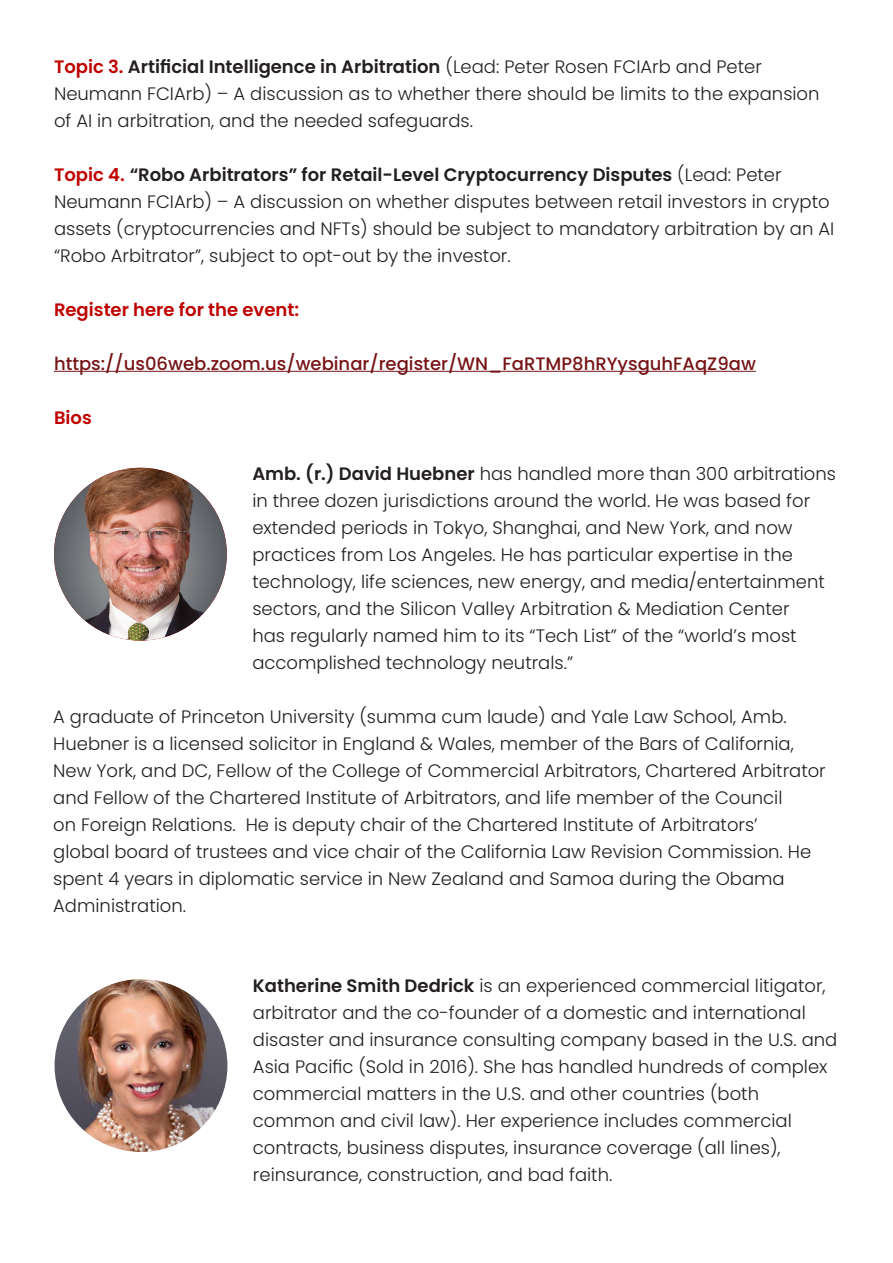
<style>
.page{position:relative;width:893px;height:1263px;background:#fff}
.page>*{position:absolute;margin:0;border:0;box-sizing:border-box;transform-origin:0 0}
.t1{font:300 18px/27px "Poppins";color:#231f20}
.t2{font:500 18px "Poppins";color:#771417}
.t3{font:600 18px "Poppins";color:#be0000}
.s1{font-weight:600;color:#be0000}
.s2{font-weight:600}
</style>
<div class="page">
<hr style="left:54px;top:371px;width:702px;height:1px;background:#771417">
<img style="left:54px;top:468px;width:173px;height:173px;border-radius:86px">
<img style="left:55px;top:979px;width:172px;height:173px;border-radius:86px">
<p class="t1" style="left:54px;top:53px;width:767px"><span class="s1">Topic 3.</span> <span class="s2">Artificial Intelligence in Arbitration</span> (Lead: Peter Rosen FCIArb and Peter<br>Neumann FCIArb) – A discussion as to whether there should be limits to the expansion of AI in arbitration, and the needed safeguards.</p>
<p class="t1" style="left:54px;top:161px;width:782px"><span class="s1">Topic 4.</span> <span class="s2">“Robo Arbitrators” for Retail-Level Cryptocurrency Disputes</span> (Lead: Peter Neumann FCIArb) – A discussion on whether disputes between retail investors in crypto assets (cryptocurrencies and NFTs) should be subject to mandatory arbitration by an AI “Robo Arbitrator”, subject to opt-out by the investor.</p>
<p class="t3" style="left:54px;top:299px;width:247px">Register here for the event:</p>
<p class="t2" style="left:54px;top:353px;width:703px">https://us06web.zoom.us/webinar/register/WN_FaRTMP8hRYysguhFAqZ9aw</p>
<p class="t3" style="left:54px;top:407px;width:39px">Bios</p>
<p class="t1" style="left:252px;top:461px;width:585px"><span class="s2">Amb. (r.) David Huebner</span> has handled more than 300 arbitrations in three dozen jurisdictions around the world. He was based for extended periods in Tokyo, Shanghai, and New York, and now practices from Los Angeles. He has particular expertise in the technology, life sciences, new energy, and media/entertainment sectors, and the Silicon Valley Arbitration &amp; Mediation Center<br>has regularly named him to its “Tech List” of the “world’s most accomplished technology neutrals.”</p>
<p class="t1" style="left:53px;top:704px;width:774px">A graduate of Princeton University (summa cum laude) and Yale Law School, Amb.<br>Huebner is a licensed solicitor in England &amp; Wales, member of the Bars of California, New York, and DC, Fellow of the College of Commercial Arbitrators, Chartered Arbitrator and Fellow of the Chartered Institute of Arbitrators, and life member of the Council<br>on Foreign Relations. He is deputy chair of the Chartered Institute of Arbitrators’<br>global board of trustees and vice chair of the California Law Revision Commission. He spent 4 years in diplomatic service in New Zealand and Samoa during the Obama Administration.</p>
<p class="t1" style="left:253px;top:972px;width:586px"><span class="s2">Katherine Smith Dedrick</span> is an experienced commercial litigator, arbitrator and the co-founder of a domestic and international disaster and insurance consulting company based in the U.S. and Asia Pacific (Sold in 2016). She has handled hundreds of complex commercial matters in the U.S. and other countries (both common and civil law). Her experience includes commercial contracts, business disputes, insurance coverage (all lines), reinsurance, construction, and bad faith.</p>
</div>
